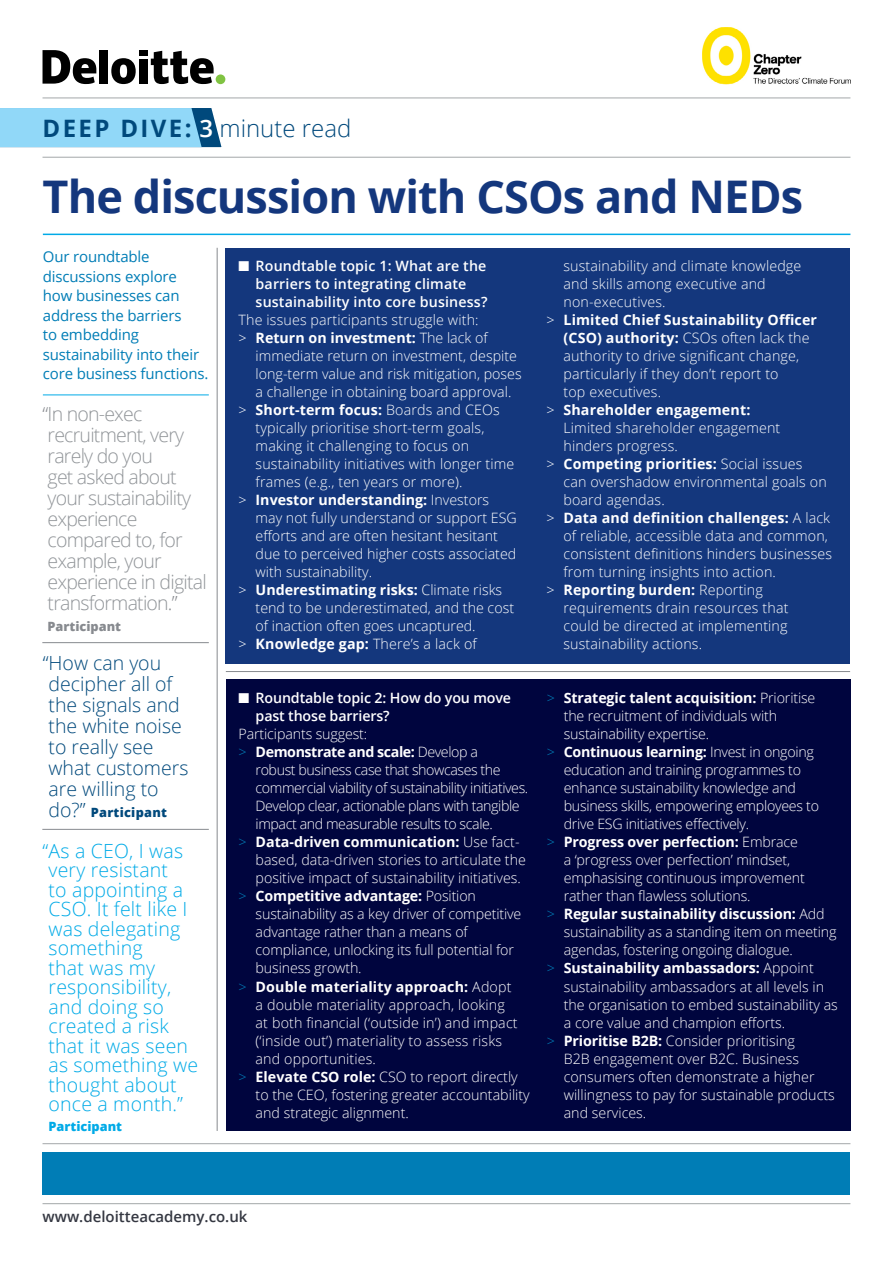
<style>
.page{position:relative;width:893px;height:1263px;background:#fff}
.page>*{position:absolute;margin:0;border:0;box-sizing:border-box;transform-origin:0 0}
.Main_headline{font:700 45px "Open Sans";letter-spacing:-.02em;color:#14377d}
.t1{font:300 24px "Open Sans";color:#00497c}
.t2{font:300 19.5px/19.5px "Open Sans";letter-spacing:.01em;color:#00aae7}
.t3{font:300 19.5px/21px "Open Sans";letter-spacing:-.04em;color:#909498}
.t4{font:300 19.5px/21px "Open Sans";color:#00497c}
.Standfirst{font:15px/19.5px "Open Sans";letter-spacing:-.01em;color:#007db6}
.t5{font:600 15px "Open Sans";color:#343741}
._9_5_12{font:300 14.25px/18px "Open Sans";color:#fff}
._9_5_12-2{font:300 14.25px/18px "Open Sans";letter-spacing:-.03em;color:#fff}
._9_5_12-3{font:300 14.25px/18px "Open Sans";letter-spacing:-.02em;color:#fff}
.t6{font:600 14.25px/18px "Open Sans";letter-spacing:.01em;color:#fff}
.t7{font:600 14.25px/18px "Open Sans";letter-spacing:-.01em;color:#fff}
.t8{font:800 12.75px "Open Sans";letter-spacing:.02em;color:#00497c}
.t9{font:800 12.75px "Open Sans";color:#878a8f}
.t10{font:800 12.75px "Open Sans";color:#00aae7}
.s1{font-weight:700}
.s2{font-weight:600;color:#fff}
.s3{color:#878a8f}
.s4{font-weight:300;font-size:19.5px}
.s5{color:#007db6}
</style>
<div class="page">
<svg style="left:0;top:108px;width:222px;height:40px;background:#88cced"></svg>
<hr style="left:43px;top:1203px;width:807px;height:1px;background:#a3a7a9">
<div style="left:139px;top:59px;width:8px;height:25px;background:#000"></div>
<div style="left:216px;top:74px;width:9px;height:10px;background:#80c342;border-radius:50%"></div>
<div style="left:100px;top:50px;width:8px;height:34px;background:#000"></div>
<svg style="left:111px;top:58px;width:25px;height:26px"></svg>
<div style="left:139px;top:50px;width:8px;height:6px;background:#000"></div>
<svg style="left:151px;top:51px;width:63px;height:33px"></svg>
<svg style="left:43px;top:50px;width:53px;height:34px"></svg>
<hr style="left:43px;top:234px;width:807px;height:1px;background:#00aae7">
<hr style="left:43px;top:395px;width:166px;height:1px;background:#00aae7">
<hr style="left:42px;top:642px;width:167px;height:1px;background:#878a8f">
<hr style="left:226px;top:671px;width:624px;height:1px;background:#878a8f">
<hr style="left:42px;top:829px;width:167px;height:1px;background:#878a8f">
<div style="left:43px;top:1152px;width:807px;height:43px;background:#007db6"></div>
<hr style="left:43px;top:1143px;width:807px;height:1px;background:#a3a7a9">
<hr style="left:43px;top:98px;width:807px;height:1px;background:#a3a7a9">
<hr style="left:43px;top:157px;width:807px;height:1px;background:#a3a7a9">
<img style="left:702px;top:27px;width:148px;height:57px">
<div style="left:226px;top:248px;width:624px;height:415px;background:#14377d"></div>
<div style="left:226px;top:680px;width:625px;height:451px;background:#00053e"></div>
<hr style="left:217px;top:248px;width:1px;height:883px;background:#878a8f">
<p class="t1" style="left:43px;top:112px;width:310px"><span class="s1">DEEP DIVE:</span> <span class="s2">3</span> minute read</p>
<p class="Main_headline" style="left:43px;top:165px;width:762px">The discussion with CSOs and NEDs</p>
<p class="Standfirst" style="left:43px;top:247px;width:167px">Our roundtable discussions explore how businesses can address the barriers<br>to embedding sustainability into their core business functions.</p>
<p class="t6" style="left:256px;top:257px;width:233px;text-indent:-17px">■ Roundtable topic 1: What are the barriers to integrating climate sustainability into core business?</p>
<p class="_9_5_12" style="left:239px;top:311px;width:241px">The issues participants struggle with:</p>
<p class="_9_5_12" style="left:256px;top:329px;width:268px;text-indent:-17px">&gt; <span class="s1">Return on investment:</span> The lack of immediate return on investment, despite long-term value and risk mitigation, poses a challenge in obtaining board approval.</p>
<p class="_9_5_12" style="left:256px;top:401px;width:260px;text-indent:-17px">&gt; <span class="s1">Short-term focus:</span> Boards and CEOs typically prioritise short-term goals, making it challenging to focus on sustainability initiatives with longer time frames (e.g., ten years or more).</p>
<p class="_9_5_12" style="left:256px;top:491px;width:263px;text-indent:-17px">&gt; <span class="s1">Investor understanding:</span> Investors may not fully understand or support ESG efforts and are often hesitant hesitant due to perceived higher costs associated with sustainability.</p>
<p class="_9_5_12" style="left:256px;top:581px;width:260px;text-indent:-17px">&gt; <span class="s1">Underestimating risks:</span> Climate risks tend to be underestimated, and the cost of inaction often goes uncaptured.</p>
<p class="_9_5_12" style="left:239px;top:635px;width:240px">&gt; <span class="s1">Knowledge gap:</span> There’s a lack of</p>
<p class="_9_5_12" style="left:563px;top:257px;width:239px">sustainability and climate knowledge and skills among executive and non-executives.</p>
<p class="_9_5_12" style="left:563px;top:311px;width:255px;text-indent:-17px">&gt; <span class="s1">Limited Chief Sustainability Officer (CSO) authority:</span> CSOs often lack the authority to drive significant change, particularly if they don’t report to<br>top executives.</p>
<p class="_9_5_12" style="left:563px;top:401px;width:218px;text-indent:-17px">&gt; <span class="s1">Shareholder engagement:<br></span>Limited shareholder engagement hinders progress.</p>
<p class="_9_5_12" style="left:563px;top:455px;width:265px;text-indent:-17px">&gt; <span class="s1">Competing priorities:</span> Social issues can overshadow environmental goals on board agendas.</p>
<p class="_9_5_12" style="left:563px;top:509px;width:270px;text-indent:-17px">&gt; <span class="s1">Data and definition challenges:</span> A lack of reliable, accessible data and common, consistent definitions hinders businesses from turning insights into action.</p>
<p class="_9_5_12" style="left:563px;top:581px;width:226px;text-indent:-17px">&gt; <span class="s1">Reporting burden:</span> Reporting requirements drain resources that could be directed at implementing sustainability actions.</p>
<p class="t3" style="left:43px;top:403px;width:166px"><span class="s3">“</span>In non-exec recruitment, very rarely do you<br>get asked about your sustainability experience compared to, for example, your experience in digital transformation<span class="s3">.”</span></p>
<p class="t9" style="left:48px;top:617px;width:75px">Participant</p>
<p class="t4" style="left:43px;top:651px;width:147px">“How can you decipher all of the signals and the white noise to really see what customers are willing to</p>
<p class="t8" style="left:49px;top:802px;width:120px"><span class="s4">do?”</span> Participant</p>
<p class="t2" style="left:49px;top:840px;width:151px;text-indent:-6px">“As a CEO, I was very resistant<br>to appointing a<br>CSO. It felt like I was delegating something<br>that was my responsibility, and doing so created a risk that it was seen as something we thought about once a month.”</p>
<p class="t10" style="left:49px;top:1116px;width:75px">Participant</p>
<p class="t7" style="left:256px;top:689px;width:257px;text-indent:-17px">■ Roundtable topic 2: How do you move past those barriers?</p>
<p class="_9_5_12" style="left:239px;top:725px;width:130px">Participants suggest:</p>
<p class="_9_5_12-2" style="left:256px;top:743px;width:274px;text-indent:-17px"><span class="s5">&gt;</span> <span class="s1">Demonstrate and scale:</span> Develop a<br>robust business case that showcases the commercial viability of sustainability initiatives.<br>Develop clear, actionable plans with tangible impact and measurable results to scale.</p>
<p class="_9_5_12" style="left:256px;top:833px;width:272px;text-indent:-17px"><span class="s5">&gt;</span> <span class="s1">Data-driven communication:</span> Use fact&shy;based, data-driven stories to articulate the positive impact of sustainability initiatives.</p>
<p class="_9_5_12" style="left:256px;top:887px;width:267px;text-indent:-17px"><span class="s5">&gt;</span> <span class="s1">Competitive advantage:</span> Position sustainability as a key driver of competitive advantage rather than a means of compliance, unlocking its full potential for business growth.</p>
<p class="_9_5_12" style="left:256px;top:977px;width:264px;text-indent:-17px"><span class="s5">&gt;</span> <span class="s1">Double materiality approach:</span> Adopt a double materiality approach, looking at both financial (‘outside in’) and impact (‘inside out’) materiality to assess risks and opportunities.</p>
<p class="_9_5_12" style="left:256px;top:1067px;width:276px;text-indent:-17px"><span class="s5">&gt;</span> <span class="s1">Elevate CSO role:</span> CSO to report directly to the CEO, fostering greater accountability and strategic alignment.</p>
<p class="_9_5_12" style="left:564px;top:689px;width:253px;text-indent:-17px"><span class="s5">&gt;</span> <span class="s1">Strategic talent acquisition:</span> Prioritise the recruitment of individuals with sustainability expertise.</p>
<p class="_9_5_12-3" style="left:564px;top:743px;width:257px;text-indent:-17px"><span class="s5">&gt;</span> <span class="s1">Continuous learning:</span> Invest in ongoing education and training programmes to enhance sustainability knowledge and business skills, empowering employees to drive ESG initiatives effectively.</p>
<p class="_9_5_12" style="left:564px;top:833px;width:242px;text-indent:-17px"><span class="s5">&gt;</span> <span class="s1">Progress over perfection:</span> Embrace a ‘progress over perfection’ mindset, emphasising continuous improvement rather than flawless solutions.</p>
<p class="_9_5_12" style="left:564px;top:905px;width:274px;text-indent:-17px"><span class="s5">&gt;</span> <span class="s1">Regular sustainability discussion:</span> Add sustainability as a standing item on meeting agendas, fostering ongoing dialogue.</p>
<p class="_9_5_12" style="left:564px;top:959px;width:276px;text-indent:-17px"><span class="s5">&gt;</span> <span class="s1">Sustainability ambassadors:</span> Appoint sustainability ambassadors at all levels in the organisation to embed sustainability as a core value and champion efforts.</p>
<p class="_9_5_12" style="left:564px;top:1031px;width:273px;text-indent:-17px"><span class="s5">&gt;</span> <span class="s1">Prioritise B2B:</span> Consider prioritising<br>B2B engagement over B2C. Business consumers often demonstrate a higher willingness to pay for sustainable products and services.</p>
<p class="t5" style="left:43px;top:1206px;width:206px">www.deloitteacademy.co.uk</p>
</div>
